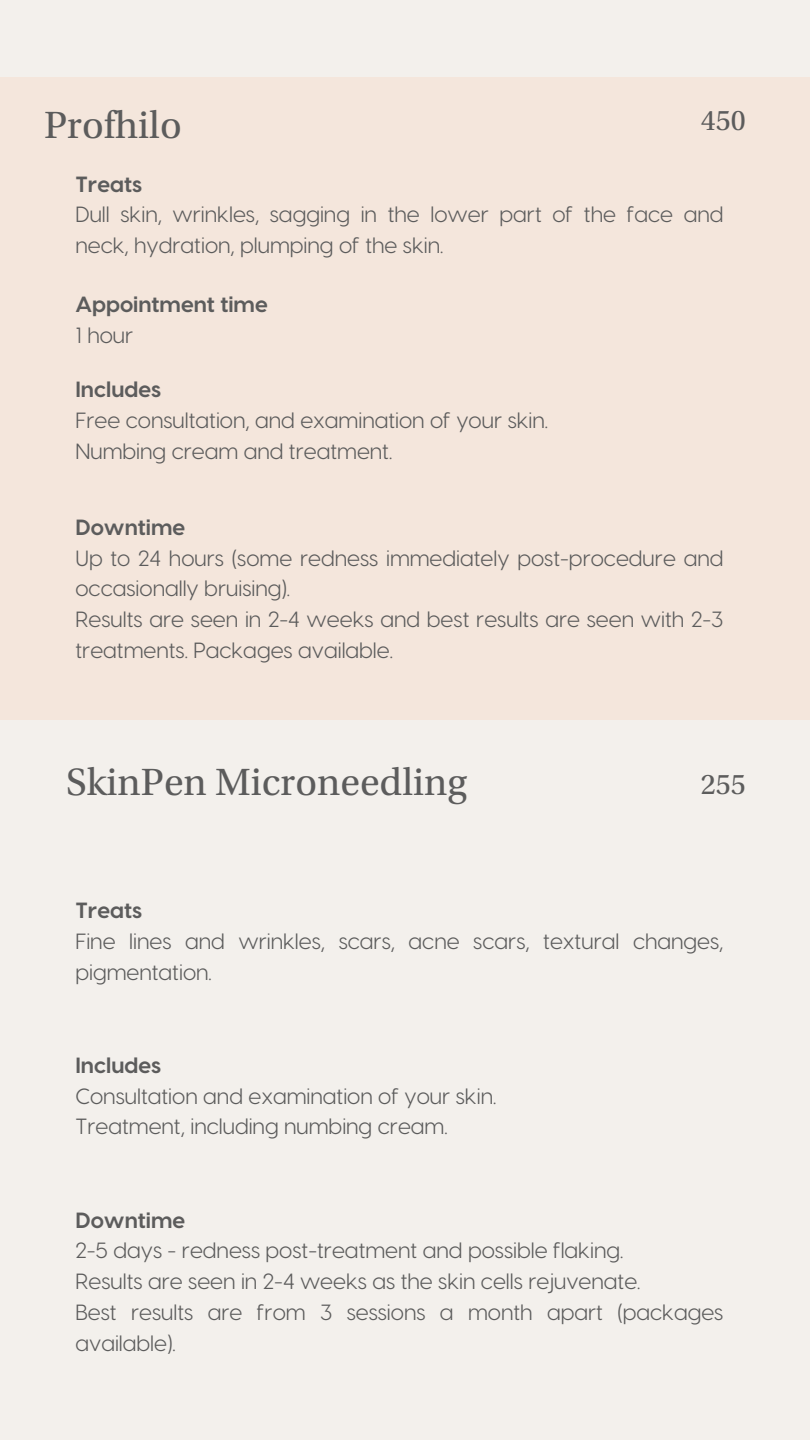
<style>
.page{position:relative;width:810px;height:1440px;background:#f3f0ec}
.page>*{position:absolute;margin:0;border:0;box-sizing:border-box;transform-origin:0 0}
.t1{font:40px "Utopia Std";color:#5c5c5c}
.t2{font:30px "Utopia Std";color:#5c5c5c}
.t3{font:22px/30.8px "Visby CF";color:#5c5c5c}
.t4{font:700 22px "Visby CF";color:#5c5c5c}
</style>
<div class="page">
<div style="left:0;top:78px;width:810px;height:642px;background:#f4e6dc"></div>
<h1 class="t1" style="left:44px;top:109px;width:139px">Profhilo</h1>
<h2 class="t4" style="left:75px;top:169px;width:68px">Treats</h2>
<p class="t3" style="left:75px;top:198px;width:649px">Dull skin, wrinkles, sagging in the lower part of the face and neck, hydration, plumping of the skin.</p>
<p class="t2" style="left:701px;top:108px;width:46px">450</p>
<p class="t4" style="left:75px;top:290px;width:194px">Appointment time</p>
<p class="t3" style="left:75px;top:318px;width:59px">1 hour</p>
<p class="t4" style="left:75px;top:375px;width:87px">Includes</p>
<p class="t3" style="left:75px;top:404px;width:474px">Free consultation, and examination of your skin.</p>
<p class="t3" style="left:75px;top:435px;width:318px">Numbing cream and treatment.</p>
<p class="t4" style="left:75px;top:513px;width:111px">Downtime</p>
<p class="t3" style="left:75px;top:541px;width:650px">Up to 24 hours (some redness immediately post-procedure and occasionally bruising).</p>
<p class="t3" style="left:75px;top:603px;width:649px">Results are seen in 2-4 weeks and best results are seen with 2-3 treatments. Packages available.</p>
<p class="t1" style="left:66px;top:766px;width:402px">SkinPen Microneedling</p>
<h1 class="t2" style="left:701px;top:772px;width:46px">255</h1>
<p class="t4" style="left:75px;top:896px;width:68px">Treats</p>
<p class="t3" style="left:75px;top:924px;width:649px">Fine lines and wrinkles, scars, acne scars, textural changes, pigmentation.</p>
<h2 class="t4" style="left:75px;top:1051px;width:87px">Includes</h2>
<p class="t3" style="left:75px;top:1079px;width:422px">Consultation and examination of your skin.</p>
<p class="t3" style="left:75px;top:1110px;width:374px">Treatment, including numbing cream.</p>
<p class="t4" style="left:75px;top:1205px;width:111px">Downtime</p>
<p class="t3" style="left:75px;top:1234px;width:549px">2-5 days - redness post-treatment and possible flaking.</p>
<p class="t3" style="left:75px;top:1265px;width:567px">Results are seen in 2-4 weeks as the skin cells rejuvenate.</p>
<p class="t3" style="left:75px;top:1295px;width:649px">Best results are from 3 sessions a month apart (packages available).</p>
</div>
